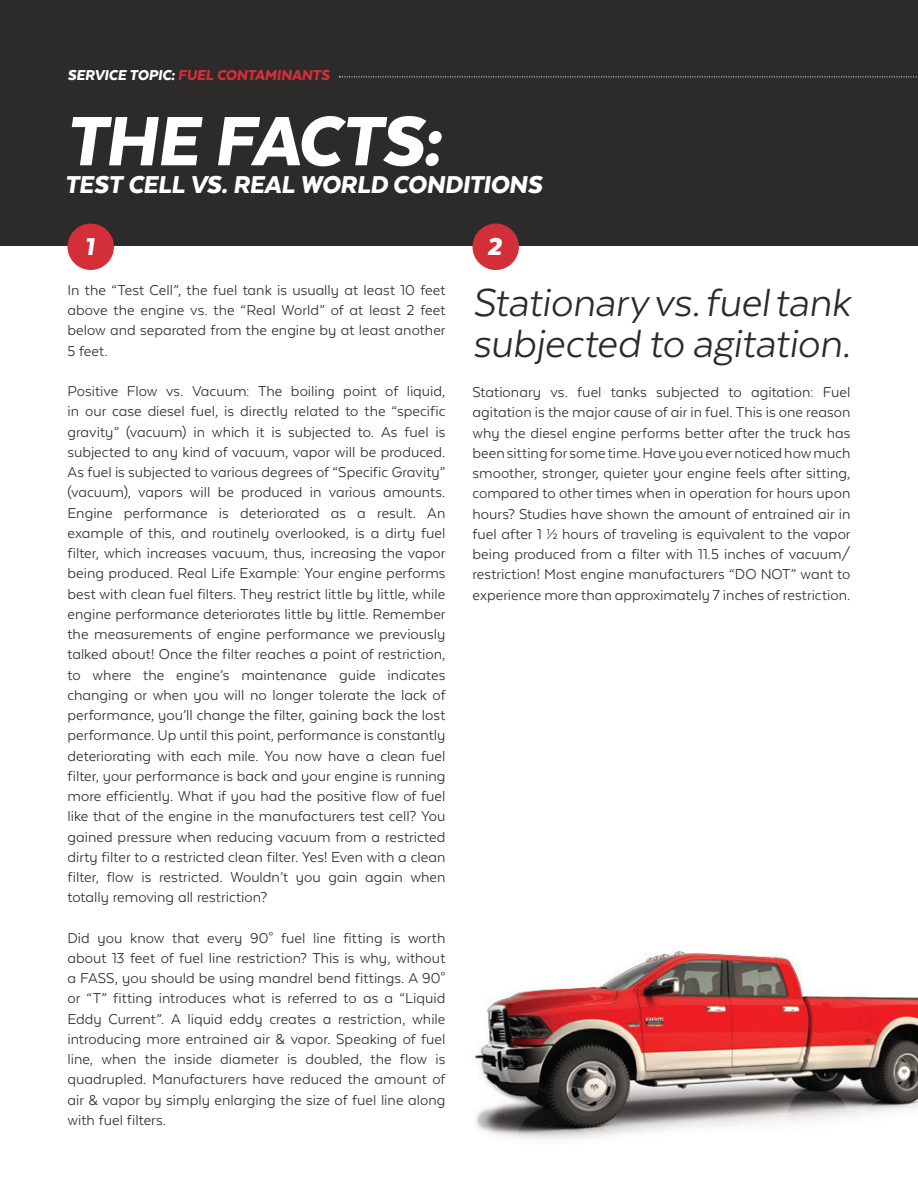
<style>
.page{position:relative;width:918px;height:1188px;background:#fff}
.page>*{position:absolute;margin:0;border:0;box-sizing:border-box;transform-origin:0 0}
.t1{font:italic 900 80.4px "Texta Alt";letter-spacing:-.03em;color:#fff}
.t2{font:italic 45px/40.5px "Texta Alt";letter-spacing:-.01em;color:#2c2b2a}
.t3{font:italic 900 28.2px "Texta Alt";letter-spacing:-.015em;color:#fff}
.t4{font:16.5px/20.2px "Texta Alt";color:#2c2b2a;text-align:justify}
.t5{font:italic 900 16.5px "Texta Alt";letter-spacing:-.01em;color:#d32f38}
.s1{color:#fff}
</style>
<div class="page">
<div style="left:0;top:0;width:918px;height:245px;background:#2c2b2a"></div>
<img style="left:475px;top:951px;width:443px;height:189px">
<svg style="left:339px;top:76px;width:579px;height:1px"></svg>
<div style="left:68px;top:224px;width:46px;height:46px;background:#d32f38;border-radius:50%"></div>
<div style="left:473px;top:224px;width:46px;height:46px;background:#d32f38;border-radius:50%"></div>
<p class="t5" style="left:68px;top:66px;width:264px"><span class="s1">SERVICE TOPIC:</span> FUEL CONTAMINANTS</p>
<p class="t1" style="left:64px;top:99px;width:378px">THE FACTS:</p>
<p class="t3" style="left:64px;top:170px;width:479px">TEST CELL VS. REAL WORLD CONDITIONS</p>
<p class="t3" style="left:84px;top:231px;width:11px">1</p>
<p class="t3" style="left:487px;top:231px;width:16px">2</p>
<p class="t4" style="left:68px;top:280px;width:380px">In the “Test Cell”, the fuel tank is usually at least 10 feet above the engine vs. the “Real World” of at least 2 feet below and separated from the engine by at least another 5 feet.</p>
<p class="t4" style="left:68px;top:381px;width:380px">Positive Flow vs. Vacuum: The boiling point of liquid, in our case diesel fuel, is directly related to the “specific gravity” (vacuum) in which it is subjected to. As fuel is subjected to any kind of vacuum, vapor will be produced.<br>As fuel is subjected to various degrees of “Specific Gravity” (vacuum), vapors will be produced in various amounts.<br>Engine performance is deteriorated as a result. An example of this, and routinely overlooked, is a dirty fuel filter, which increases vacuum, thus, increasing the vapor being produced. Real Life Example: Your engine performs best with clean fuel filters. They restrict little by little, while engine performance deteriorates little by little. Remember the measurements of engine performance we previously talked about! Once the filter reaches a point of restriction, to where the engine’s maintenance guide indicates changing or when you will no longer tolerate the lack of performance, you’ll change the filter, gaining back the lost performance. Up until this point, performance is constantly deteriorating with each mile. You now have a clean fuel filter, your performance is back and your engine is running more efficiently. What if you had the positive flow of fuel like that of the engine in the manufacturers test cell? You gained pressure when reducing vacuum from a restricted dirty filter to a restricted clean filter. Yes! Even with a clean filter, flow is restricted. Wouldn’t you gain again when totally removing all restriction?</p>
<p class="t4" style="left:68px;top:928px;width:380px">Did you know that every 90° fuel line fitting is worth about 13 feet of fuel line restriction? This is why, without a FASS, you should be using mandrel bend fittings. A 90° or “T” fitting introduces what is referred to as a “Liquid Eddy Current”. A liquid eddy creates a restriction, while introducing more entrained air &amp; vapor. Speaking of fuel line, when the inside diameter is doubled, the flow is quadrupled. Manufacturers have reduced the amount of air &amp; vapor by simply enlarging the size of fuel line along with fuel filters.</p>
<p class="t2" style="left:472px;top:282px;width:380px">Stationary vs. fuel tank subjected to agitation.</p>
<p class="t4" style="left:472px;top:382px;width:380px">Stationary vs. fuel tanks subjected to agitation: Fuel agitation is the major cause of air in fuel. This is one reason why the diesel engine performs better after the truck has been sitting for some time. Have you ever noticed how much smoother, stronger, quieter your engine feels after sitting, compared to other times when in operation for hours upon hours? Studies have shown the amount of entrained air in fuel after 1 ½ hours of traveling is equivalent to the vapor being produced from a filter with 11.5 inches of vacuum/ restriction! Most engine manufacturers “DO NOT” want to experience more than approximately 7 inches of restriction.</p>
</div>
